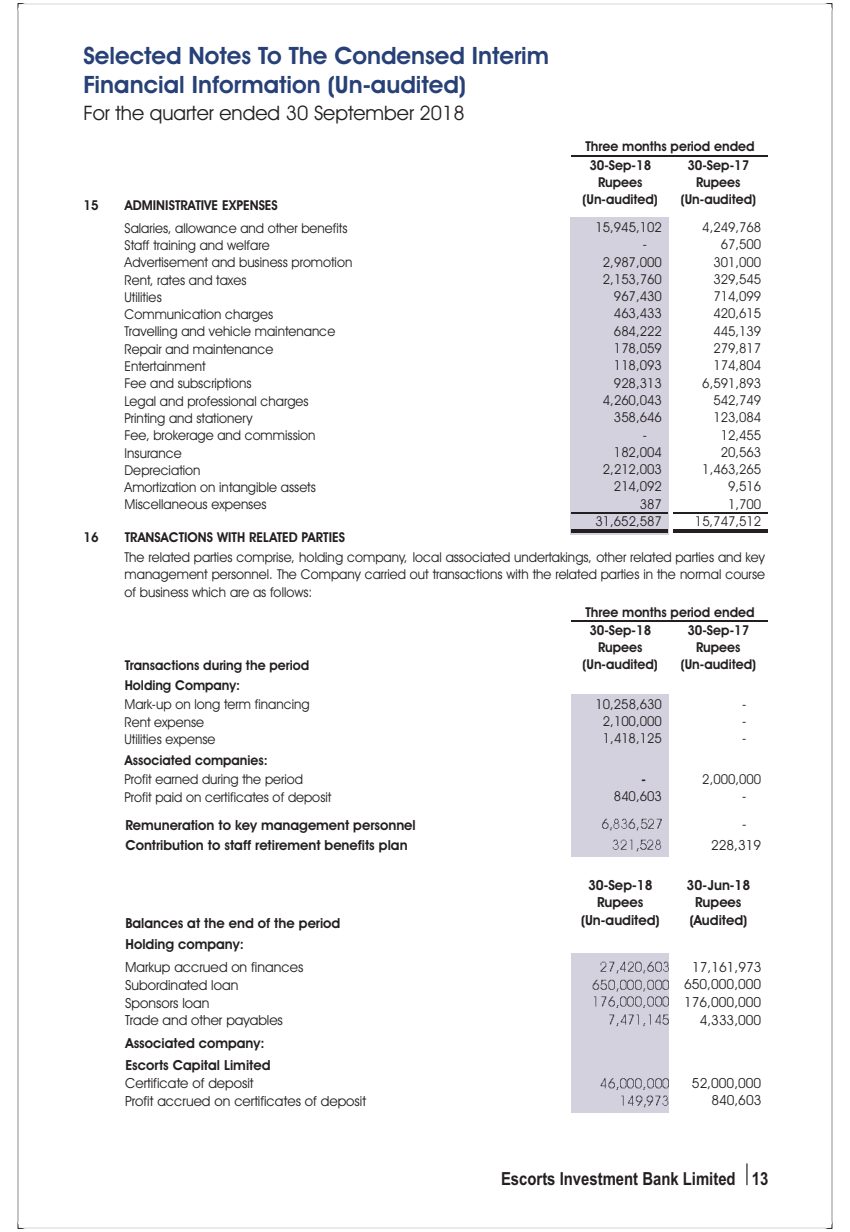
<style>
.page{position:relative;width:850px;height:1232px;background:#fff}
.page>*{position:absolute;margin:0;border:0;box-sizing:border-box;transform-origin:0 0}
.t1{font:700 24px/28.6px "Avant Garde IT Cby BT";color:#274178}
.t2{font:20px "Avant Garde IT Cby BT";color:#231f20}
.t3{font:700 18px "Arial Narrow";color:#231f20}
.t4{font:700 14px/22.6px "Avant Garde IT Cby BT";color:#231f20}
.t5{font:14px "Avant Garde IT Cby BT";color:#231f20}
.t6{font:13.6px/17.4px "Avant Garde IT Cby BT";color:#231f20;text-align:justify;scale:.96 1}
.t7{font:700 13.6px "Avant Garde IT Cby BT";color:#231f20;scale:.96 1}
</style>
<div class="page">
<svg style="left:746px;top:1163px;width:1px;height:21px"></svg>
<div style="left:571px;top:694px;width:97px;height:162px;background:#d4d1de"></div>
<div style="left:570px;top:217px;width:98px;height:317px;background:#d4d1de"></div>
<hr style="left:571px;top:155px;width:196px;height:1px;background:#231f20">
<hr style="left:571px;top:620px;width:196px;height:1px;background:#231f20">
<hr style="left:672px;top:512px;width:95px;height:1px;background:#231f20">
<hr style="left:571px;top:512px;width:96px;height:1px;background:#231f20">
<hr style="left:672px;top:529px;width:95px;height:1px;background:#231f20">
<hr style="left:571px;top:529px;width:96px;height:1px;background:#231f20">
<hr style="left:672px;top:531px;width:95px;height:1px;background:#231f20">
<hr style="left:571px;top:531px;width:96px;height:1px;background:#231f20">
<img style="left:571px;top:953px;width:97px;height:159px">
<h1 class="t1" style="left:83px;top:44px;width:467px">Selected Notes To The Condensed Interim<br>Financial Information (Un-audited)</h1>
<h2 class="t2" style="left:83px;top:105px;width:383px">For the quarter ended 30 September 2018</h2>
<p class="t7" style="left:585px;top:141px;width:177px">Three months period ended</p>
<p class="t7" style="left:589px;top:159px;width:66px">30-Sep-18</p>
<p class="t7" style="left:687px;top:159px;width:66px">30-Sep-17</p>
<p class="t7" style="left:598px;top:176px;width:48px">Rupees</p>
<p class="t7" style="left:696px;top:176px;width:48px">Rupees</p>
<p class="t7" style="left:582px;top:194px;width:80px">(Un-audited)</p>
<p class="t7" style="left:681px;top:194px;width:80px">(Un-audited)</p>
<p class="t7" style="left:83px;top:199px;width:17px">15</p>
<p class="t7" style="left:125px;top:199px;width:161px">ADMINISTRATIVE EXPENSES</p>
<p class="t6" style="left:125px;top:220px;width:234px">Salaries, allowance and other benefits</p>
<p class="t6" style="left:595px;top:220px;width:71px">15,945,102</p>
<p class="t6" style="left:702px;top:220px;width:63px">4,249,768</p>
<p class="t6" style="left:125px;top:238px;width:152px">Staff training and welfare</p>
<p class="t6" style="left:642px;top:237px;width:6px">-</p>
<p class="t6" style="left:720px;top:237px;width:44px">67,500</p>
<p class="t6" style="left:125px;top:255px;width:239px">Advertisement and business promotion</p>
<p class="t6" style="left:603px;top:254px;width:63px">2,987,000</p>
<p class="t6" style="left:713px;top:254px;width:51px">301,000</p>
<p class="t6" style="left:125px;top:272px;width:128px">Rent, rates and taxes</p>
<p class="t6" style="left:603px;top:271px;width:63px">2,153,760</p>
<p class="t6" style="left:713px;top:271px;width:51px">329,545</p>
<p class="t6" style="left:125px;top:289px;width:40px">Utilities</p>
<p class="t6" style="left:614px;top:289px;width:51px">967,430</p>
<p class="t6" style="left:713px;top:289px;width:51px">714,099</p>
<p class="t6" style="left:125px;top:307px;width:156px">Communication charges</p>
<p class="t6" style="left:614px;top:306px;width:51px">463,433</p>
<p class="t6" style="left:713px;top:306px;width:51px">420,615</p>
<p class="t6" style="left:125px;top:324px;width:221px">Travelling and vehicle maintenance</p>
<p class="t6" style="left:614px;top:323px;width:51px">684,222</p>
<p class="t6" style="left:713px;top:323px;width:51px">445,139</p>
<p class="t6" style="left:125px;top:341px;width:156px">Repair and maintenance</p>
<p class="t6" style="left:614px;top:341px;width:51px">178,059</p>
<p class="t6" style="left:713px;top:341px;width:51px">279,817</p>
<p class="t6" style="left:125px;top:359px;width:86px">Entertainment</p>
<p class="t6" style="left:614px;top:358px;width:51px">118,093</p>
<p class="t6" style="left:713px;top:358px;width:51px">174,804</p>
<p class="t6" style="left:125px;top:376px;width:134px">Fee and subscriptions</p>
<p class="t6" style="left:614px;top:375px;width:51px">928,313</p>
<p class="t6" style="left:702px;top:375px;width:63px">6,591,893</p>
<p class="t6" style="left:125px;top:393px;width:193px">Legal and professional charges</p>
<p class="t6" style="left:603px;top:393px;width:63px">4,260,043</p>
<p class="t6" style="left:713px;top:393px;width:51px">542,749</p>
<p class="t6" style="left:125px;top:410px;width:135px">Printing and stationery</p>
<p class="t6" style="left:614px;top:410px;width:51px">358,646</p>
<p class="t6" style="left:713px;top:410px;width:51px">123,084</p>
<p class="t6" style="left:125px;top:428px;width:200px">Fee, brokerage and commission</p>
<p class="t6" style="left:642px;top:427px;width:6px">-</p>
<p class="t6" style="left:720px;top:427px;width:44px">12,455</p>
<p class="t6" style="left:125px;top:445px;width:61px">Insurance</p>
<p class="t6" style="left:614px;top:444px;width:51px">182,004</p>
<p class="t6" style="left:720px;top:444px;width:44px">20,563</p>
<p class="t6" style="left:125px;top:462px;width:81px">Depreciation</p>
<p class="t6" style="left:603px;top:462px;width:63px">2,212,003</p>
<p class="t6" style="left:702px;top:462px;width:63px">1,463,265</p>
<p class="t6" style="left:125px;top:480px;width:201px">Amortization on intangible assets</p>
<p class="t6" style="left:614px;top:479px;width:51px">214,092</p>
<p class="t6" style="left:728px;top:479px;width:36px">9,516</p>
<p class="t6" style="left:125px;top:497px;width:149px">Miscellaneous expenses</p>
<p class="t6" style="left:639px;top:496px;width:25px">387</p>
<p class="t6" style="left:728px;top:496px;width:36px">1,700</p>
<p class="t6" style="left:595px;top:513px;width:71px">31,652,587</p>
<p class="t6" style="left:695px;top:513px;width:71px">15,747,512</p>
<p class="t7" style="left:83px;top:532px;width:17px">16</p>
<p class="t7" style="left:125px;top:532px;width:231px">TRANSACTIONS WITH RELATED PARTIES</p>
<p class="t6" style="left:125px;top:549px;width:668px">The related parties comprise, holding company, local associated undertakings, other related parties and key management personnel. The Company carried out transactions with the related parties in the normal course of business which are as follows:</p>
<p class="t7" style="left:585px;top:607px;width:177px">Three months period ended</p>
<p class="t7" style="left:589px;top:624px;width:66px">30-Sep-18</p>
<p class="t7" style="left:687px;top:624px;width:66px">30-Sep-17</p>
<p class="t7" style="left:598px;top:641px;width:48px">Rupees</p>
<p class="t7" style="left:696px;top:641px;width:48px">Rupees</p>
<p class="t7" style="left:125px;top:659px;width:194px">Transactions during the period</p>
<p class="t7" style="left:582px;top:658px;width:80px">(Un-audited)</p>
<p class="t7" style="left:681px;top:658px;width:80px">(Un-audited)</p>
<p class="t7" style="left:125px;top:679px;width:122px">Holding Company:</p>
<p class="t6" style="left:125px;top:697px;width:194px">Mark-up on long term financing</p>
<p class="t6" style="left:595px;top:696px;width:71px">10,258,630</p>
<p class="t6" style="left:742px;top:696px;width:6px">-</p>
<p class="t6" style="left:125px;top:714px;width:84px">Rent expense</p>
<p class="t6" style="left:603px;top:713px;width:63px">2,100,000</p>
<p class="t6" style="left:742px;top:713px;width:6px">-</p>
<p class="t6" style="left:125px;top:731px;width:96px">Utilities expense</p>
<p class="t6" style="left:603px;top:731px;width:63px">1,418,125</p>
<p class="t6" style="left:742px;top:731px;width:6px">-</p>
<p class="t7" style="left:125px;top:754px;width:150px">Associated companies:</p>
<p class="t6" style="left:125px;top:772px;width:187px">Profit earned during the period</p>
<p class="t7" style="left:641px;top:773px;width:6px">-</p>
<p class="t6" style="left:702px;top:771px;width:63px">2,000,000</p>
<p class="t6" style="left:125px;top:789px;width:217px">Profit paid on certificates of deposit</p>
<p class="t6" style="left:614px;top:788px;width:51px">840,603</p>
<p class="t6" style="left:742px;top:788px;width:6px">-</p>
<p class="t4" style="left:125px;top:814px;width:292px">Remuneration to key management personnel</p>
<p class="t5" style="left:742px;top:818px;width:6px">-</p>
<p class="t4" style="left:125px;top:835px;width:284px">Contribution to staff retirement benefits plan</p>
<p class="t5" style="left:711px;top:839px;width:52px">228,319</p>
<p class="t4" style="left:588px;top:874px;width:66px">30-Sep-18</p>
<p class="t4" style="left:686px;top:874px;width:65px">30-Jun-18</p>
<p class="t4" style="left:597px;top:892px;width:48px">Rupees</p>
<p class="t4" style="left:695px;top:892px;width:48px">Rupees</p>
<p class="t4" style="left:125px;top:913px;width:216px">Balances at the end of the period</p>
<p class="t4" style="left:581px;top:909px;width:80px">(Un-audited)</p>
<p class="t4" style="left:689px;top:909px;width:59px">(Audited)</p>
<p class="t4" style="left:125px;top:934px;width:120px">Holding company:</p>
<p class="t5" style="left:125px;top:961px;width:180px">Markup accrued on finances</p>
<p class="t5" style="left:692px;top:960px;width:71px">17,161,973</p>
<p class="t5" style="left:125px;top:979px;width:115px">Subordinated loan</p>
<p class="t5" style="left:684px;top:978px;width:78px">650,000,000</p>
<p class="t5" style="left:125px;top:996px;width:86px">Sponsors loan</p>
<p class="t5" style="left:684px;top:996px;width:78px">176,000,000</p>
<p class="t5" style="left:125px;top:1014px;width:159px">Trade and other payables</p>
<p class="t5" style="left:699px;top:1013px;width:63px">4,333,000</p>
<p class="t4" style="left:125px;top:1032px;width:146px">Associated company:<br>Escorts Capital Limited</p>
<p class="t5" style="left:125px;top:1077px;width:130px">Certificate of deposit</p>
<p class="t5" style="left:692px;top:1076px;width:71px">52,000,000</p>
<p class="t5" style="left:125px;top:1095px;width:242px">Profit accrued on certificates of deposit</p>
<p class="t5" style="left:711px;top:1094px;width:52px">840,603</p>
<h3 class="t3" style="left:501px;top:1171px;width:269px">Escorts Investment Bank Limited 13</h3>
</div>
